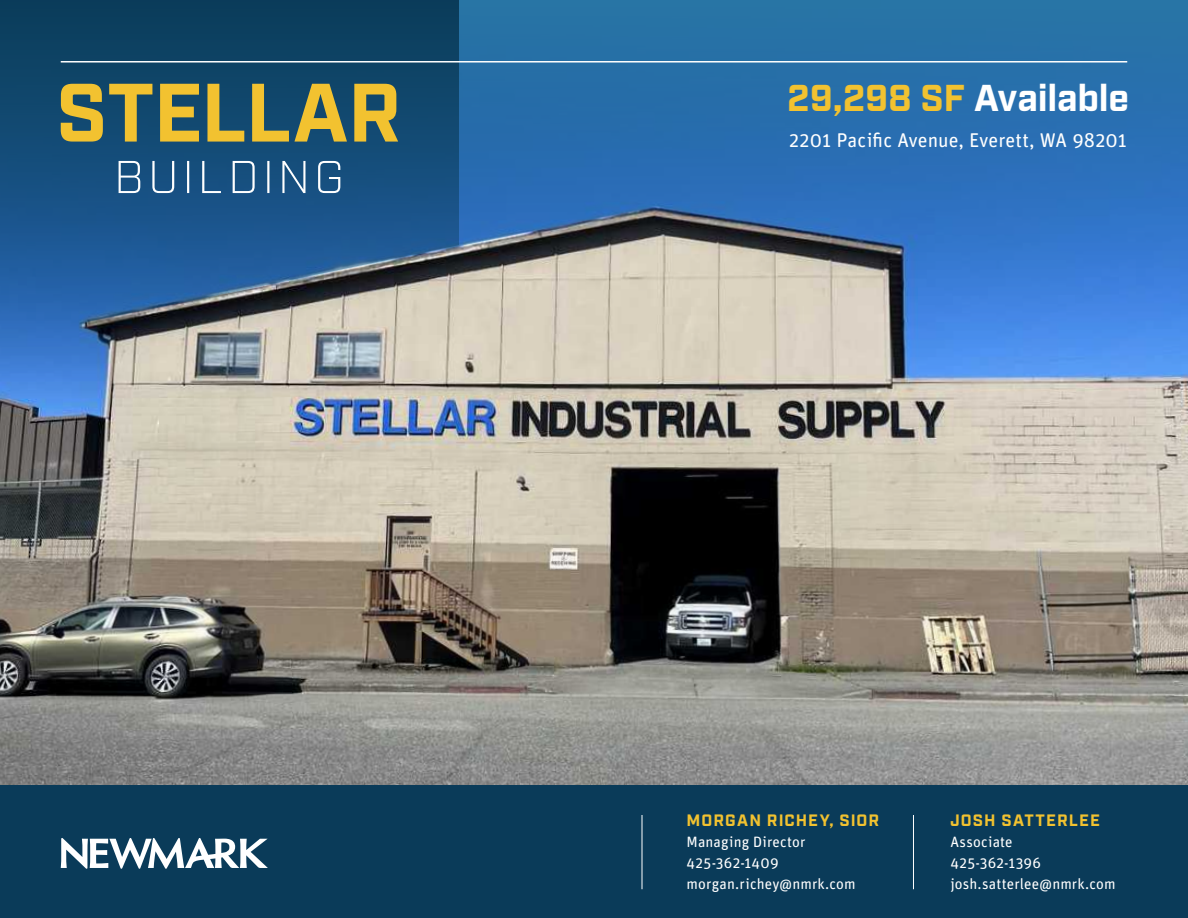
<style>
.page{position:relative;width:1188px;height:918px;background:#fff}
.page>*{position:absolute;margin:0;border:0;box-sizing:border-box;transform-origin:0 0}
.t1{font:700 37.35px "Industry";letter-spacing:-.01em;color:#fff}
.t2{font:19.95px "Unit Rounded Pro";letter-spacing:.005em;color:#fff}
.t3{font:700 16.5px "Industry";letter-spacing:.065em;color:#f2c230}
.t4{font:15px "Unit Rounded Pro";letter-spacing:.015em;color:#fff}
.s1{color:#f2c230}
</style>
<div class="page">
<img style="left:0;top:381px;width:1188px;height:404px">
<svg style="left:459px;top:0;width:729px;height:381px;background:#5083b4"></svg>
<div style="left:0;top:785px;width:1188px;height:133px;background:#0a3b59"></div>
<hr style="left:913px;top:815px;width:1px;height:74px;background:#fff">
<hr style="left:642px;top:815px;width:1px;height:74px;background:#fff">
<svg style="left:61px;top:838px;width:207px;height:31px"></svg>
<svg style="left:0;top:0;width:459px;height:417px;background:#41688a"></svg>
<svg style="left:61px;top:84px;width:337px;height:58px;background:#7c8250"></svg>
<svg style="left:119px;top:161px;width:221px;height:32px;background:#3e6d94"></svg>
<hr style="left:61px;top:61px;width:1066px;height:2px;background:#fff">
<p class="t1" style="left:787px;top:76px;width:343px"><span class="s1">29,298 SF</span> Available</p>
<p class="t2" style="left:789px;top:126px;width:339px">2201 Pacific Avenue, Everett, WA 98201</p>
<p class="t3" style="left:687px;top:811px;width:194px">MORGAN RICHEY, SIOR</p>
<p class="t4" style="left:687px;top:832px;width:121px">Managing Director</p>
<p class="t4" style="left:687px;top:853px;width:94px">425-362-1409</p>
<p class="t4" style="left:687px;top:874px;width:171px">morgan.richey@nmrk.com</p>
<p class="t3" style="left:950px;top:811px;width:151px">JOSH SATTERLEE</p>
<p class="t4" style="left:950px;top:832px;width:64px">Associate</p>
<p class="t4" style="left:950px;top:853px;width:92px">425-362-1396</p>
<p class="t4" style="left:950px;top:874px;width:167px">josh.satterlee@nmrk.com</p>
</div>
